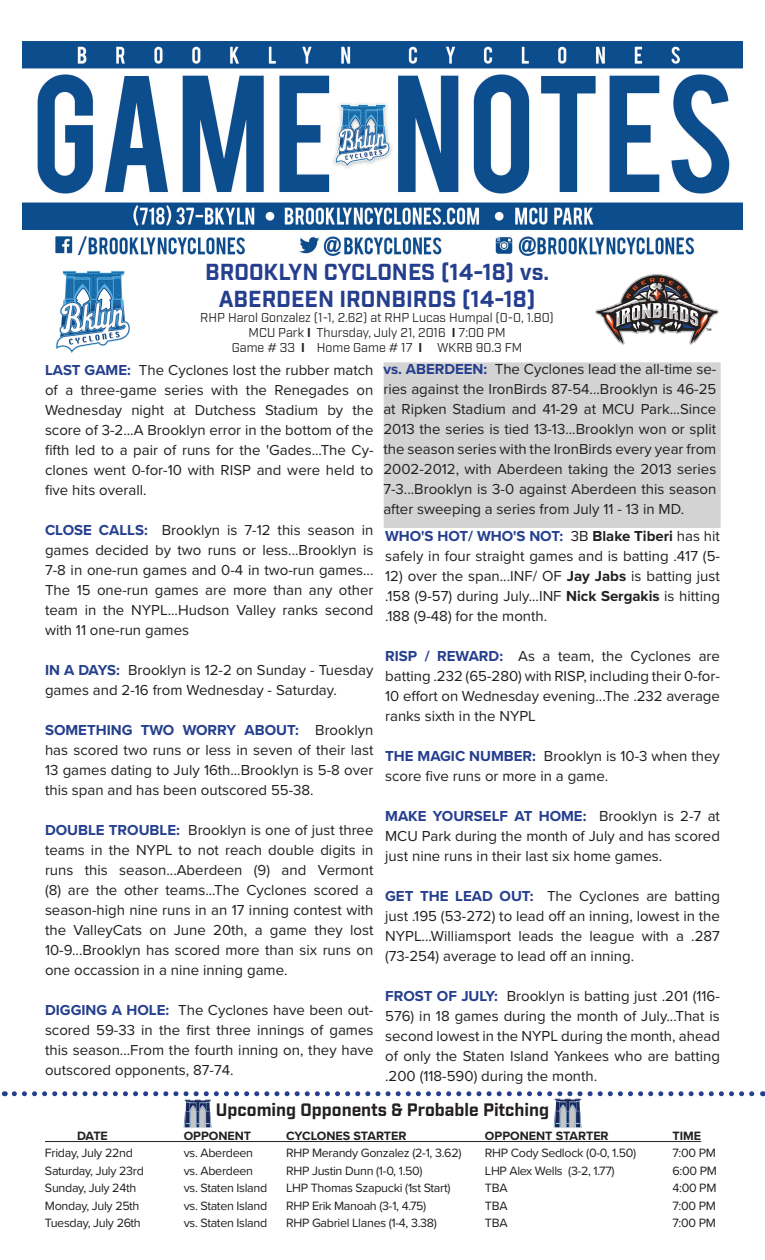
<style>
.page{position:relative;width:765px;height:1260px;background:#fff}
.page>*{position:absolute;margin:0;border:0;box-sizing:border-box;transform-origin:0 0}
.t1{font:700 22.5px/27px "Industry";color:#253f8e;text-align:center}
.t2{font:700 17.5px "Industry";color:#231f20}
.t3{font:15px/20px "Proxima Nova";color:#231f20;text-align:justify}
.t4{font:12.5px "Proxima Nova";letter-spacing:-.025em;color:#231f20}
.t5{font:12.5px/15px "Industry";color:#231f20;text-align:center}
.t6{font:700 12.5px "Proxima Nova";color:#231f20}
.s1{font-weight:700}
.s2{font-weight:700;color:#253f8e}
</style>
<div class="page">
<div style="left:384px;top:363px;width:336px;height:164px;background:#d3d3d3"></div>
<img style="left:22px;top:41px;width:720px;height:215px">
<img style="left:56px;top:270px;width:74px;height:83px">
<svg style="left:595px;top:274px;width:124px;height:71px"></svg>
<svg style="left:14px;top:1091px;width:749px;height:5px"></svg>
<hr style="left:45px;top:1141px;width:656px;height:1px;background:#231f20">
<img style="left:184px;top:1099px;width:28px;height:29px">
<img style="left:554px;top:1099px;width:28px;height:29px">
<h1 class="t1" style="left:205px;top:260px;width:345px">BROOKLYN CYCLONES (14-18) vs.<br>ABERDEEN IRONBIRDS (14-18)</h1>
<p class="t5" style="left:200px;top:310px;width:355px">RHP Harol Gonzalez (1-1, 2.62) at RHP Lucas Humpal (0-0, 1.80)<br>MCU Park <span class="s1">I</span> Thursday, July 21, 2016 <span class="s1">I</span> 7:00 PM<br>Game # 33 <span class="s1">I</span> Home Game # 17 <span class="s1">I</span> WKRB 90.3 FM</p>
<p class="t3" style="left:45px;top:360px;width:330px"><span class="s2">LAST GAME:</span> The Cyclones lost the rubber match of a three-game series with the Renegades on Wednesday night at Dutchess Stadium by the score of 3-2...A Brooklyn error in the bottom of the fifth led to a pair of runs for the 'Gades...The Cy&shy;clones went 0-for-10 with RISP and were held to five hits overall.</p>
<p class="t3" style="left:45px;top:520px;width:330px"><span class="s2">CLOSE CALLS:</span> Brooklyn is 7-12 this season in games decided by two runs or less...Brooklyn is 7-8 in one-run games and 0-4 in two-run games...<br>The 15 one-run games are more than any other team in the NYPL...Hudson Valley ranks second with 11 one-run games</p>
<p class="t3" style="left:45px;top:660px;width:330px"><span class="s2">IN A DAYS:</span> Brooklyn is 12-2 on Sunday - Tuesday games and 2-16 from Wednesday - Saturday.</p>
<p class="t3" style="left:45px;top:720px;width:330px"><span class="s2">SOMETHING TWO WORRY ABOUT:</span> Brooklyn has scored two runs or less in seven of their last 13 games dating to July 16th...Brooklyn is 5-8 over this span and has been outscored 55-38.</p>
<p class="t3" style="left:45px;top:820px;width:330px"><span class="s2">DOUBLE TROUBLE:</span> Brooklyn is one of just three teams in the NYPL to not reach double digits in runs this season...Aberdeen (9) and Vermont (8) are the other teams...The Cyclones scored a season-high nine runs in an 17 inning contest with the ValleyCats on June 20th, a game they lost 10-9...Brooklyn has scored more than six runs on one occassion in a nine inning game.</p>
<p class="t3" style="left:45px;top:1000px;width:330px"><span class="s2">DIGGING A HOLE:</span> The Cyclones have been out&shy;scored 59-33 in the first three innings of games this season...From the fourth inning on, they have outscored opponents, 87-74.</p>
<p class="t3" style="left:383px;top:360px;width:335px"><span class="s2">vs. ABERDEEN:</span> The Cyclones lead the all-time se&shy;ries against the IronBirds 87-54...Brooklyn is 46-25 at Ripken Stadium and 41-29 at MCU Park...Since 2013 the series is tied 13-13...Brooklyn won or split the season series with the IronBirds every year from 2002-2012, with Aberdeen taking the 2013 series 7-3...Brooklyn is 3-0 against Aberdeen this season after sweeping a series from July 11 - 13 in MD.</p>
<p class="t3" style="left:385px;top:526px;width:336px"><span class="s2">WHO'S HOT/ WHO'S NOT:</span> 3B <span class="s1">Blake Tiberi</span> has hit safely in four straight games and is batting .417 (5-</p>
<p class="t3" style="left:385px;top:566px;width:336px">12) over the span...INF/ OF <span class="s1">Jay Jabs</span> is batting just .158 (9-57) during July...INF <span class="s1">Nick Sergakis</span> is hitting .188 (9-48) for the month.</p>
<p class="t3" style="left:385px;top:646px;width:336px"><span class="s2">RISP / REWARD:</span> As a team, the Cyclones are batting .232 (65-280) with RISP, including their 0-for-10 effort on Wednesday evening...The .232 average ranks sixth in the NYPL</p>
<p class="t3" style="left:385px;top:746px;width:336px"><span class="s2">THE MAGIC NUMBER:</span> Brooklyn is 10-3 when they score five runs or more in a game.</p>
<p class="t3" style="left:385px;top:806px;width:336px"><span class="s2">MAKE YOURSELF AT HOME:</span> Brooklyn is 2-7 at MCU Park during the month of July and has scored just nine runs in their last six home games.</p>
<p class="t3" style="left:385px;top:886px;width:336px"><span class="s2">GET THE LEAD OUT:</span> The Cyclones are batting just .195 (53-272) to lead off an inning, lowest in the NYPL...Williamsport leads the league with a .287 (73-254) average to lead off an inning.</p>
<p class="t3" style="left:385px;top:986px;width:336px"><span class="s2">FROST OF JULY:</span> Brooklyn is batting just .201 (116- 576) in 18 games during the month of July...That is second lowest in the NYPL during the month, ahead of only the Staten Island Yankees who are batting .200 (118-590) during the month.</p>
<p class="t2" style="left:216px;top:1100px;width:335px">Upcoming Opponents &amp; Probable Pitching</p>
<p class="t6" style="left:77px;top:1128px;width:32px">DATE</p>
<p class="t6" style="left:184px;top:1128px;width:69px">OPPONENT</p>
<p class="t6" style="left:286px;top:1128px;width:122px">CYCLONES STARTER</p>
<p class="t6" style="left:485px;top:1128px;width:125px">OPPONENT STARTER</p>
<p class="t6" style="left:672px;top:1128px;width:30px">TIME</p>
<p class="t4" style="left:45px;top:1146px;width:89px">Friday, July 22nd</p>
<p class="t4" style="left:184px;top:1146px;width:71px">vs. Aberdeen</p>
<p class="t4" style="left:286px;top:1146px;width:177px">RHP Merandy Gonzalez (2-1, 3.62)</p>
<p class="t4" style="left:485px;top:1146px;width:153px">RHP Cody Sedlock (0-0, 1.50)</p>
<p class="t4" style="left:672px;top:1146px;width:45px">7:00 PM</p>
<p class="t4" style="left:45px;top:1163px;width:100px">Saturday, July 23rd</p>
<p class="t4" style="left:184px;top:1163px;width:71px">vs. Aberdeen</p>
<p class="t4" style="left:286px;top:1163px;width:138px">RHP Justin Dunn (1-0, 1.50)</p>
<p class="t4" style="left:485px;top:1163px;width:131px">LHP Alex Wells (3-2, 1.77)</p>
<p class="t4" style="left:672px;top:1163px;width:46px">6:00 PM</p>
<p class="t4" style="left:45px;top:1181px;width:93px">Sunday, July 24th</p>
<p class="t4" style="left:184px;top:1181px;width:85px">vs. Staten Island</p>
<p class="t4" style="left:286px;top:1181px;width:166px">LHP Thomas Szapucki (1st Start)</p>
<p class="t4" style="left:485px;top:1181px;width:24px">TBA</p>
<p class="t4" style="left:672px;top:1181px;width:45px">4:00 PM</p>
<p class="t4" style="left:45px;top:1198px;width:96px">Monday, July 25th</p>
<p class="t4" style="left:184px;top:1198px;width:85px">vs. Staten Island</p>
<p class="t4" style="left:286px;top:1198px;width:142px">RHP Erik Manoah (3-1, 4.75)</p>
<p class="t4" style="left:485px;top:1198px;width:24px">TBA</p>
<p class="t4" style="left:672px;top:1198px;width:45px">7:00 PM</p>
<p class="t4" style="left:45px;top:1216px;width:97px">Tuesday, July 26th</p>
<p class="t4" style="left:184px;top:1216px;width:85px">vs. Staten Island</p>
<p class="t4" style="left:286px;top:1216px;width:152px">RHP Gabriel Llanes (1-4, 3.38)</p>
<p class="t4" style="left:485px;top:1216px;width:24px">TBA</p>
<p class="t4" style="left:672px;top:1216px;width:45px">7:00 PM</p>
</div>
